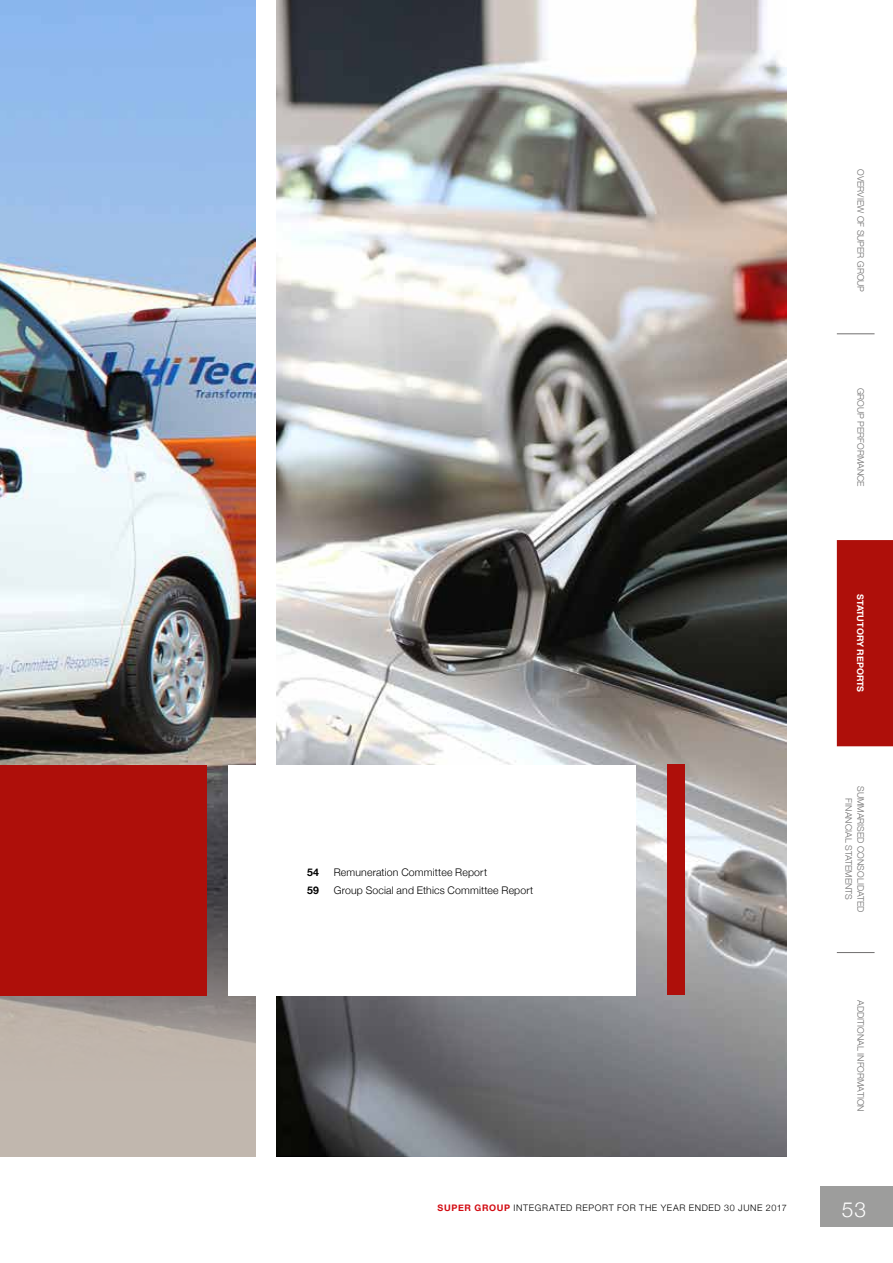
<style>
.page{position:relative;width:893px;height:1263px;background:#fff}
.page>*{position:absolute;margin:0;border:0;box-sizing:border-box;transform-origin:0 0}
.t1{font:300 21px "Helvetica Neue";color:#fff}
.t2{font:300 10.5px "Helvetica Neue";letter-spacing:.015em;color:#000}
.t3{font:700 10.5px "Helvetica Neue";color:#000}
.t4{font:300 9px/12px "Helvetica Neue";color:#706f6f;text-align:center}
.t5{font:300 9px "Helvetica Neue";letter-spacing:.075em;color:#000}
.t6{font:700 9px "Helvetica Neue";color:#fff}
.s1{font-weight:700;color:#d20a11}
</style>
<div class="page">
<div style="left:821px;top:1186px;width:72px;height:40px;background:#9d9d9c"></div>
<div style="left:837px;top:540px;width:56px;height:206px;background:#ae0f0a"></div>
<hr style="left:837px;top:333px;width:37px;height:1px;background:#706f6f">
<hr style="left:837px;top:952px;width:37px;height:1px;background:#706f6f">
<div style="left:0;top:0;width:255px;height:1157px;background:#c1b7ae"></div>
<img style="left:0;top:0;width:255px;height:1043px">
<img style="left:276px;top:0;width:511px;height:1157px">
<div style="left:0;top:765px;width:207px;height:230px;background:#ae0f0a"></div>
<div style="left:228px;top:765px;width:407px;height:230px;background:#fff"></div>
<div style="left:668px;top:765px;width:17px;height:230px;background:#ae0f0a"></div>
<p class="t4" style="left:867px;top:169px;width:125px;rotate:90deg">OVERVIEW OF SUPER GROUP</p>
<p class="t4" style="left:867px;top:387px;width:101px;rotate:90deg">GROUP PERFORMANCE</p>
<p class="t3" style="left:307px;top:864px;width:14px">54</p>
<p class="t2" style="left:334px;top:864px;width:155px">Remuneration Committee Report</p>
<p class="t3" style="left:307px;top:882px;width:13px">59</p>
<p class="t2" style="left:334px;top:882px;width:201px">Group Social and Ethics Committee Report</p>
<p class="t6" style="left:867px;top:594px;width:100px;rotate:90deg">STATUTORY REPORTS</p>
<p class="t4" style="left:867px;top:786px;width:128px;rotate:90deg">SUMMARISED CONSOLIDATED<br>FINANCIAL STATEMENTS</p>
<p class="t4" style="left:867px;top:1000px;width:113px;rotate:90deg">ADDITIONAL INFORMATION</p>
<p class="t5" style="left:437px;top:1200px;width:351px"><span class="s1">SUPER GROUP</span> INTEGRATED REPORT FOR THE YEAR ENDED 30 JUNE 2017</p>
<h1 class="t1" style="left:842px;top:1192px;width:26px">53</h1>
</div>
